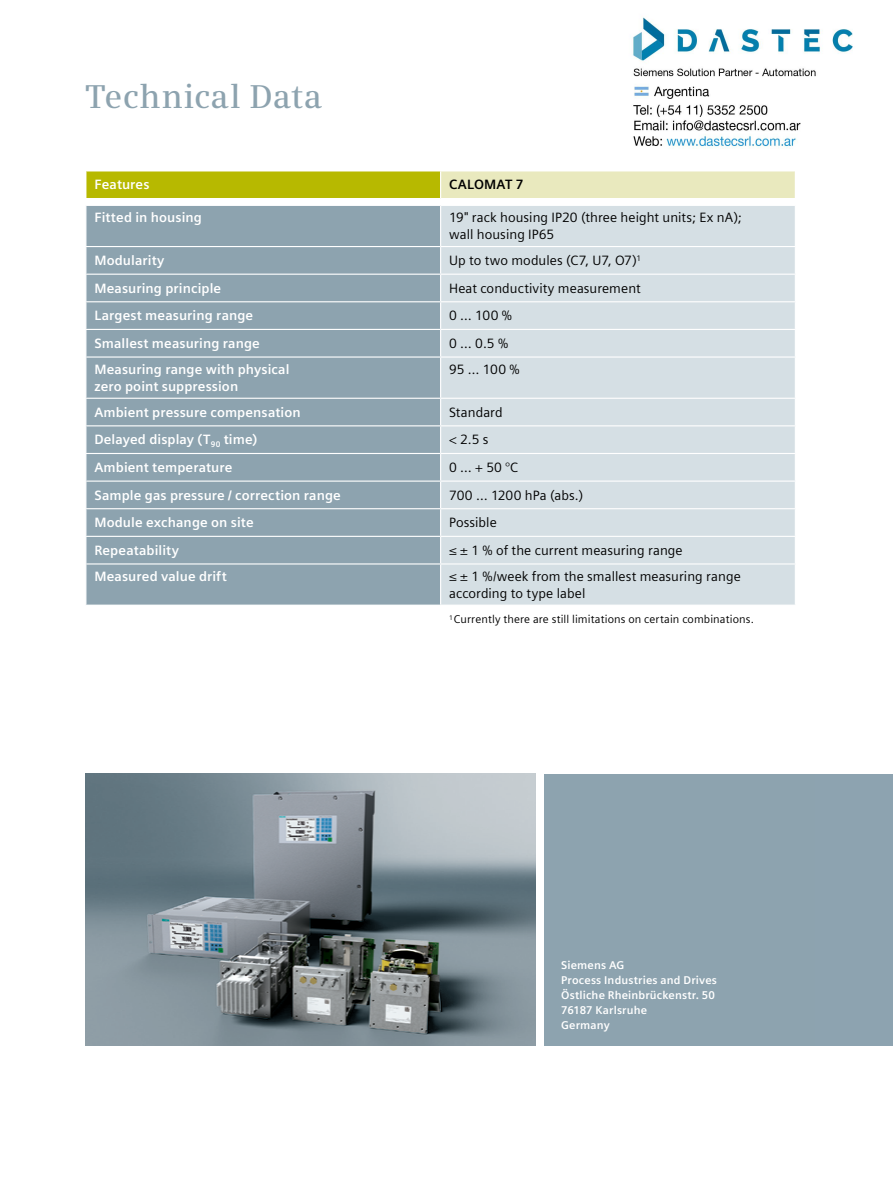
<style>
.page{position:relative;width:893px;height:1191px;background:#fff}
.page>*{position:absolute;margin:0;border:0;box-sizing:border-box;transform-origin:0 0}
.t1{font:600 33px "Siemens Serif";letter-spacing:.01em;color:#8da3af}
.t2{font:700 13.5px/17px "Siemens Sans Global";letter-spacing:.005em;color:#fff}
.t3{font:13.5px/17px "Siemens Sans Global";letter-spacing:.005em;color:#000}
.t4{font:700 13.5px "Siemens Sans Global";letter-spacing:.015em;color:#000}
.t5{font:700 11.25px/14.9px "Siemens Sans Global";letter-spacing:.015em;color:#fff}
.t6{font:11.25px "Siemens Sans Global";letter-spacing:.01em;color:#000}
</style>
<div class="page">
<img style="left:85px;top:773px;width:451px;height:272px">
<div style="left:544px;top:773px;width:272px;height:272px;background:#8da3af"></div>
<div style="left:86px;top:171px;width:355px;height:27px;background:#b7b900"></div>
<div style="left:441px;top:171px;width:354px;height:27px;background:#e9e9be"></div>
<div style="left:86px;top:206px;width:354px;height:398px;background:#8da3af"></div>
<div style="left:441px;top:206px;width:354px;height:398px;background:#d5dfe4"></div>
<hr style="left:85px;top:246px;width:356px;height:1px;background:#fff">
<hr style="left:441px;top:246px;width:355px;height:1px;background:#fff">
<hr style="left:85px;top:274px;width:356px;height:1px;background:#fff">
<hr style="left:441px;top:274px;width:355px;height:1px;background:#fff">
<hr style="left:85px;top:301px;width:356px;height:1px;background:#fff">
<hr style="left:441px;top:301px;width:355px;height:1px;background:#fff">
<hr style="left:85px;top:329px;width:356px;height:1px;background:#fff">
<hr style="left:441px;top:329px;width:355px;height:1px;background:#fff">
<hr style="left:441px;top:356px;width:355px;height:1px;background:#fff">
<hr style="left:441px;top:398px;width:355px;height:1px;background:#fff">
<hr style="left:85px;top:425px;width:356px;height:1px;background:#fff">
<hr style="left:441px;top:425px;width:355px;height:1px;background:#fff">
<hr style="left:85px;top:453px;width:356px;height:1px;background:#fff">
<hr style="left:441px;top:453px;width:355px;height:1px;background:#fff">
<hr style="left:85px;top:480px;width:356px;height:1px;background:#fff">
<hr style="left:441px;top:480px;width:355px;height:1px;background:#fff">
<hr style="left:85px;top:508px;width:356px;height:1px;background:#fff">
<hr style="left:441px;top:508px;width:355px;height:1px;background:#fff">
<hr style="left:85px;top:536px;width:356px;height:1px;background:#fff">
<hr style="left:441px;top:536px;width:355px;height:1px;background:#fff">
<hr style="left:85px;top:563px;width:356px;height:1px;background:#fff">
<hr style="left:441px;top:563px;width:355px;height:1px;background:#fff">
<svg style="left:440px;top:171px;width:1px;height:28px"></svg>
<hr style="left:85px;top:356px;width:356px;height:1px;background:#fff">
<hr style="left:85px;top:398px;width:356px;height:1px;background:#fff">
<div style="left:816px;top:773px;width:77px;height:272px;background:#8da3b0"></div>
<img style="left:632px;top:17px;width:221px;height:132px">
<h1 class="t1" style="left:85px;top:77px;width:238px">Technical Data</h1>
<p class="t2" style="left:94px;top:176px;width:57px">Features</p>
<p class="t4" style="left:449px;top:176px;width:76px">CALOMAT 7</p>
<p class="t2" style="left:94px;top:209px;width:109px">Fitted in housing</p>
<p class="t3" style="left:449px;top:209px;width:294px">19" rack housing IP20 (three height units; Ex nA); wall housing IP65</p>
<p class="t2" style="left:94px;top:252px;width:72px">Modularity</p>
<p class="t3" style="left:449px;top:252px;width:193px">Up to two modules (C7, U7, O7)<sup>1</sup></p>
<p class="t2" style="left:94px;top:279px;width:128px">Measuring principle</p>
<p class="t3" style="left:449px;top:279px;width:193px">Heat conductivity measurement</p>
<p class="t2" style="left:94px;top:307px;width:160px">Largest measuring range</p>
<p class="t3" style="left:449px;top:307px;width:64px">0 … 100 %</p>
<p class="t2" style="left:94px;top:334px;width:167px">Smallest measuring range</p>
<p class="t3" style="left:449px;top:334px;width:61px">0 … 0.5 %</p>
<p class="t2" style="left:94px;top:360px;width:197px">Measuring range with physical zero point suppression</p>
<p class="t3" style="left:449px;top:360px;width:72px">95 … 100 %</p>
<p class="t2" style="left:94px;top:403px;width:208px">Ambient pressure compensation</p>
<p class="t3" style="left:449px;top:403px;width:55px">Standard</p>
<p class="t2" style="left:94px;top:431px;width:164px">Delayed display (T<sub>90</sub> time)</p>
<p class="t3" style="left:449px;top:431px;width:41px">&lt; 2.5 s</p>
<p class="t2" style="left:94px;top:458px;width:140px">Ambient temperature</p>
<p class="t3" style="left:449px;top:458px;width:71px">0 … + 50 °C</p>
<p class="t2" style="left:94px;top:486px;width:248px">Sample gas pressure / correction range</p>
<p class="t3" style="left:449px;top:486px;width:136px">700 … 1200 hPa (abs.)</p>
<p class="t2" style="left:94px;top:514px;width:161px">Module exchange on site</p>
<p class="t3" style="left:449px;top:514px;width:49px">Possible</p>
<p class="t2" style="left:94px;top:541px;width:86px">Repeatability</p>
<p class="t3" style="left:449px;top:541px;width:235px">≤ ± 1 % of the current measuring range</p>
<p class="t2" style="left:94px;top:567px;width:134px">Measured value drift</p>
<p class="t3" style="left:449px;top:567px;width:293px">≤ ± 1 %/week from the smallest measuring range according to type label</p>
<p class="t6" style="left:449px;top:612px;width:306px"><sup>1</sup> Currently there are still limitations on certain combinations.</p>
<p class="t5" style="left:561px;top:957px;width:157px">Siemens AG<br>Process Industries and Drives<br>Östliche Rheinbrückenstr. 50<br>76187 Karlsruhe<br>Germany</p>
</div>
